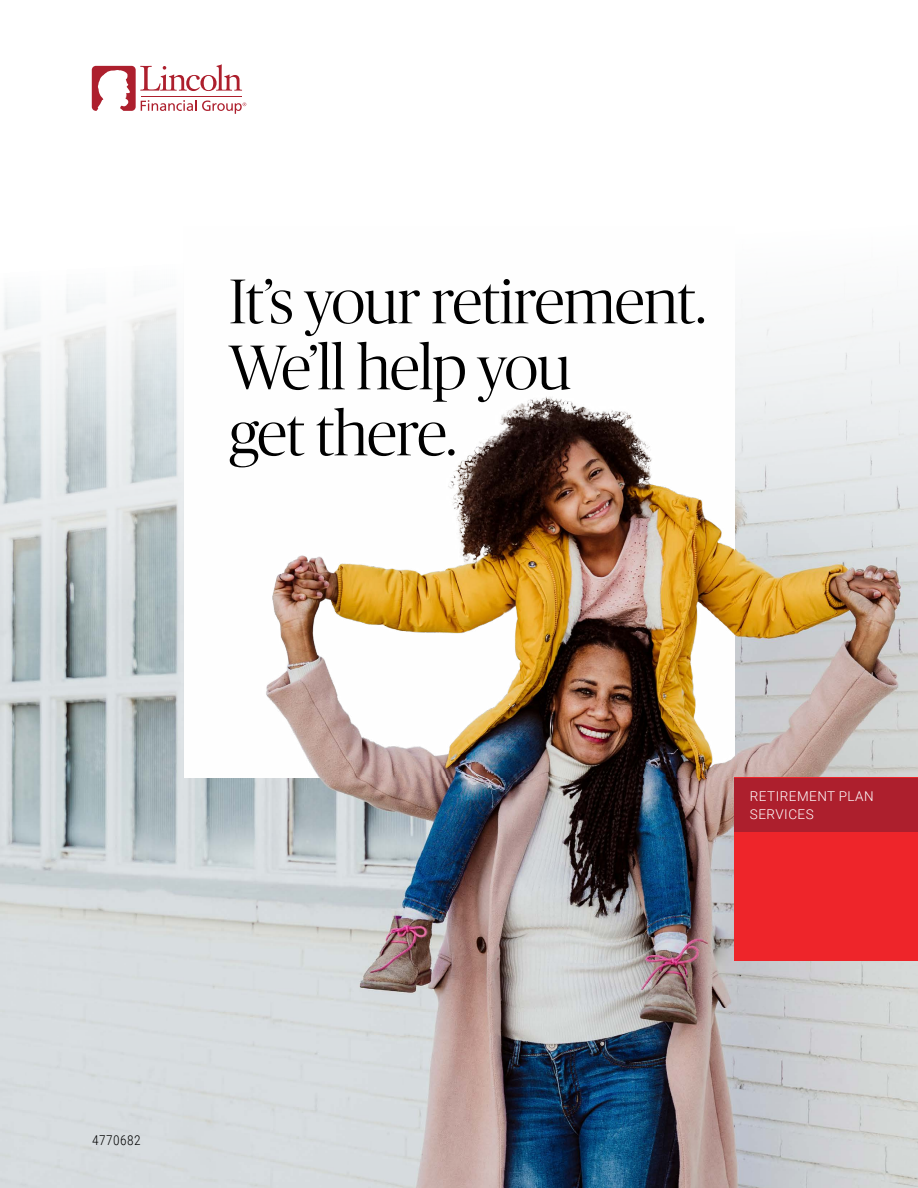
<style>
.page{position:relative;width:918px;height:1188px;background:#fff}
.page>*{position:absolute;margin:0;border:0;box-sizing:border-box;transform-origin:0 0}
.t1{font:300 63px/66px "Publico Banner";letter-spacing:-.01em;color:#000}
.t2{font:300 13.5px/18px "Roboto";letter-spacing:.035em;color:#fff}
.t3{font:300 13.5px "Roboto Condensed";letter-spacing:.035em;color:#000}
</style>
<div class="page">
<img style="left:0;top:289px;width:918px;height:899px">
<img style="left:184px;top:289px;width:550px;height:489px">
<div style="left:734px;top:778px;width:184px;height:183px;background:#ee252a"></div>
<div style="left:734px;top:778px;width:184px;height:54px;background:#ad1f2d"></div>
<svg style="left:92px;top:64px;width:154px;height:50px"></svg>
<p class="t1" style="left:230px;top:265px;width:478px">It’s your retirement.<br>We’ll help you<br>get there.</p>
<p class="t3" style="left:92px;top:1131px;width:50px">4770682</p>
<p class="t2" style="left:750px;top:786px;width:125px">RETIREMENT PLAN<br>SERVICES</p>
</div>
